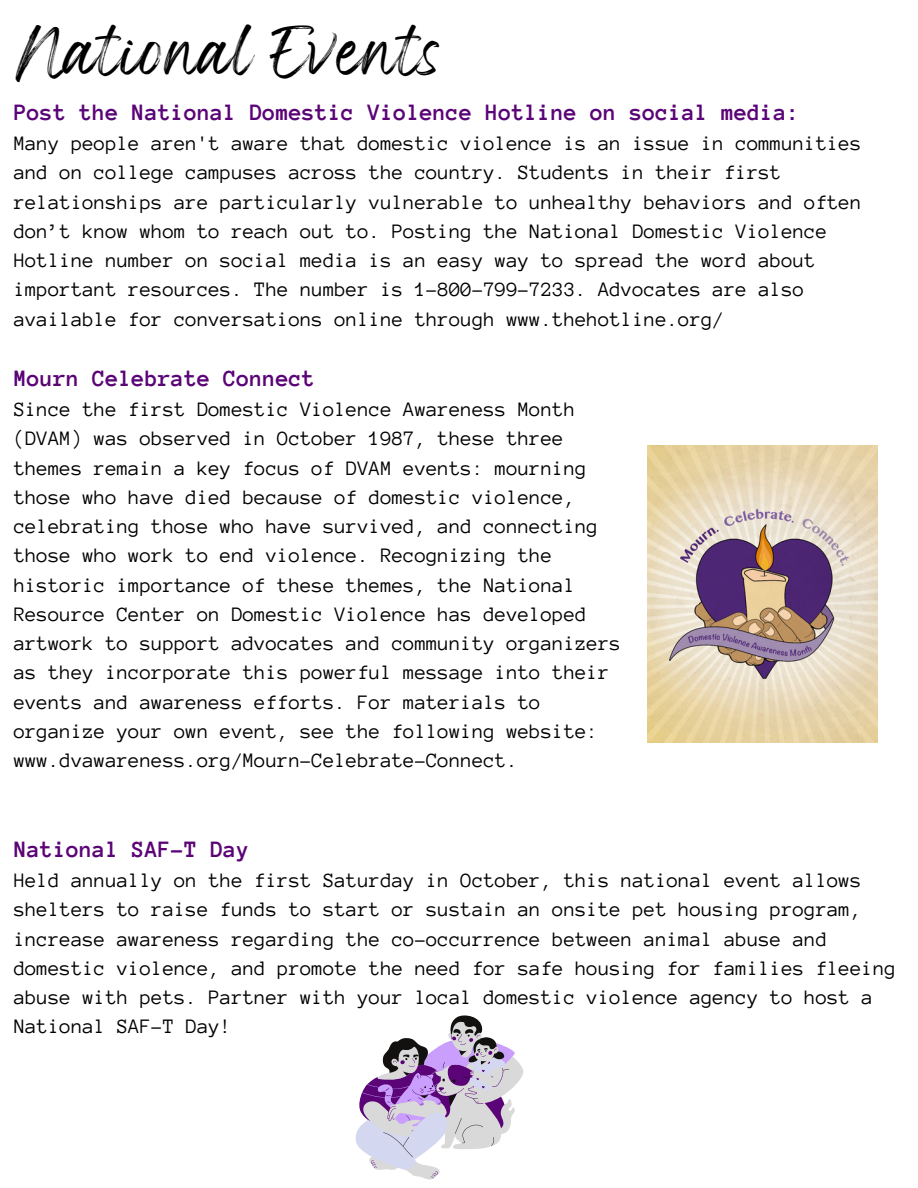
<style>
.page{position:relative;width:918px;height:1188px;background:#fff}
.page>*{position:absolute;margin:0;border:0;box-sizing:border-box;transform-origin:0 0}
.t1{font:39px "Wonderful Branding";color:#000}
.t2{font:700 24px "Anonymous Pro";color:#5b0477}
.t3{font:21px/29.2px "Anonymous Pro";color:#000}
</style>
<div class="page">
<img style="left:648px;top:445px;width:229px;height:297px">
<svg style="left:355px;top:1015px;width:168px;height:165px"></svg>
<h1 class="t1" style="left:16px;top:43px;width:434px">National Events</h1>
<p class="t2" style="left:14px;top:100px;width:787px">Post the National Domestic Violence Hotline on social media:</p>
<p class="t3" style="left:14px;top:129px;width:849px">Many people aren't aware that domestic violence is an issue in communities and on college campuses across the country. Students in their first relationships are particularly vulnerable to unhealthy behaviors and often don’t know whom to reach out to. Posting the National Domestic Violence Hotline number on social media is an easy way to spread the word about important resources. The number is 1-800-799-7233. Advocates are also available for conversations online through www.thehotline.org/</p>
<p class="t2" style="left:14px;top:366px;width:303px">Mourn Celebrate Connect</p>
<p class="t3" style="left:14px;top:395px;width:609px">Since the first Domestic Violence Awareness Month (DVAM) was observed in October 1987, these three themes remain a key focus of DVAM events: mourning those who have died because of domestic violence, celebrating those who have survived, and connecting those who work to end violence. Recognizing the historic importance of these themes, the National Resource Center on Domestic Violence has developed artwork to support advocates and community organizers as they incorporate this powerful message into their events and awareness efforts. For materials to organize your own event, see the following website: www.dvawareness.org/Mourn-Celebrate-Connect.</p>
<p class="t2" style="left:14px;top:837px;width:237px">National SAF-T Day</p>
<p class="t3" style="left:14px;top:866px;width:884px">Held annually on the first Saturday in October, this national event allows shelters to raise funds to start or sustain an onsite pet housing program, increase awareness regarding the co-occurrence between animal abuse and domestic violence, and promote the need for safe housing for families fleeing abuse with pets. Partner with your local domestic violence agency to host a National SAF-T Day!</p>
</div>
